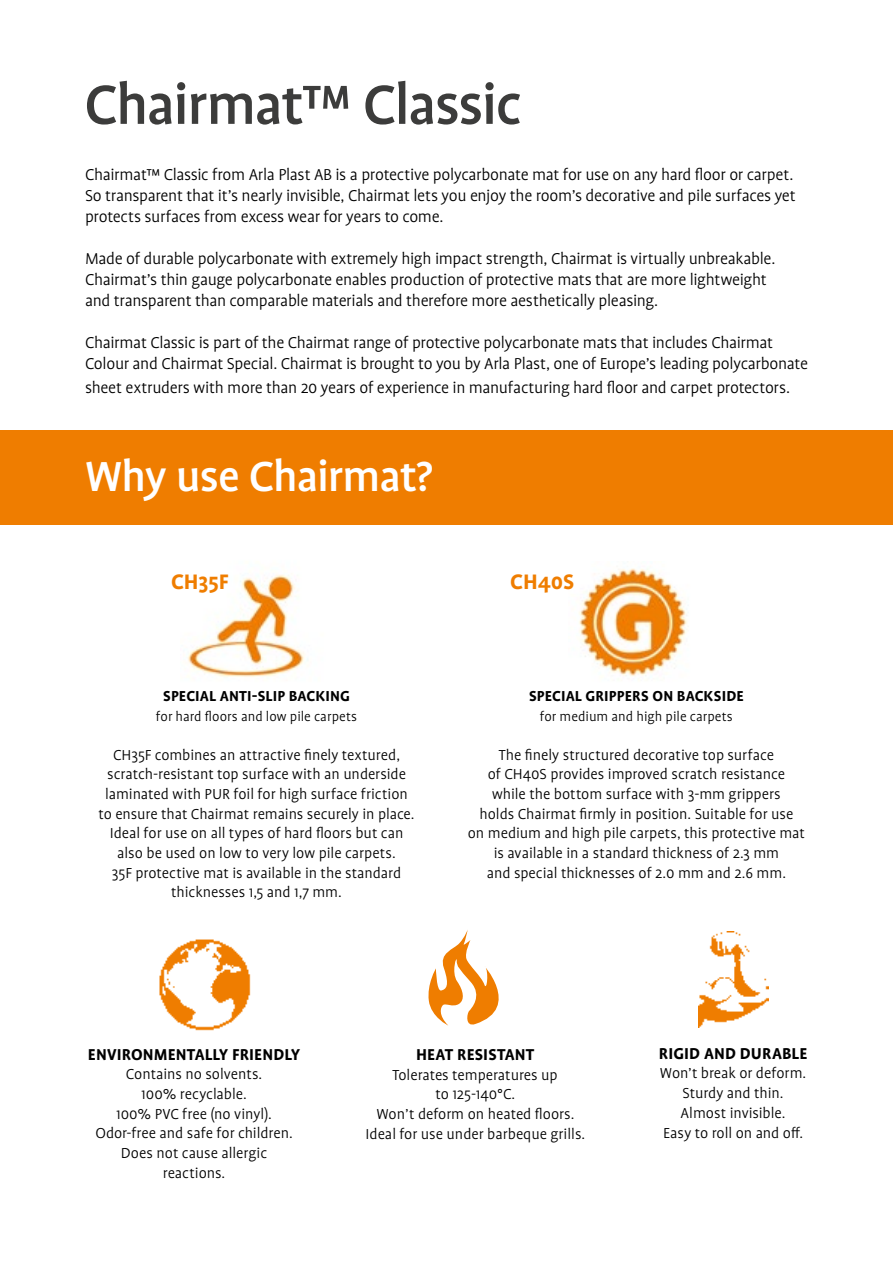
<style>
.page{position:relative;width:893px;height:1263px;background:#fff}
.page>*{position:absolute;margin:0;border:0;box-sizing:border-box;transform-origin:0 0}
.t1{font:500 63px "Profile OT";letter-spacing:-.025em;color:#3c3c3b}
.t2{font:500 48px "Profile OT";letter-spacing:-.02em;color:#fff}
.t3{font:700 24px "Profile OT";color:#ef7d00}
.t4{font:300 18px/21px "Profile OT";letter-spacing:-.02em;color:#000}
.t5{font:700 18px "Profile OT";letter-spacing:.01em;color:#000}
.t6{font:300 16.5px/19.6px "Profile OT";letter-spacing:-.005em;color:#000;text-align:center}
.t7{font:700 16.5px "Profile OT";letter-spacing:.01em;color:#000}
.t8{font:300 15px "Profile OT";color:#000}
</style>
<div class="page">
<div style="left:0;top:431px;width:893px;height:94px;background:#ef7d00"></div>
<svg style="left:428px;top:930px;width:71px;height:96px"></svg>
<img style="left:159px;top:939px;width:92px;height:92px">
<img style="left:698px;top:931px;width:70px;height:96px">
<hr style="left:892px;top:648px;width:1px;height:615px;background:#b10933">
<img style="left:187px;top:574px;width:121px;height:103px">
<img style="left:579px;top:568px;width:108px;height:112px">
<h1 class="t1" style="left:84px;top:72px;width:439px">Chairmat™ Classic</h1>
<p class="t4" style="left:85px;top:165px;width:712px">Chairmat™ Classic from Arla Plast AB is a protective polycarbonate mat for use on any hard floor or carpet.<br>So transparent that it’s nearly invisible, Chairmat lets you enjoy the room’s decorative and pile surfaces yet protects surfaces from excess wear for years to come.</p>
<p class="t4" style="left:85px;top:249px;width:692px">Made of durable polycarbonate with extremely high impact strength, Chairmat is virtually unbreakable.<br>Chairmat’s thin gauge polycarbonate enables production of protective mats that are more lightweight and transparent than comparable materials and therefore more aesthetically pleasing.</p>
<p class="t4" style="left:85px;top:333px;width:724px">Chairmat Classic is part of the Chairmat range of protective polycarbonate mats that includes Chairmat<br>Colour and Chairmat Special. Chairmat is brought to you by Arla Plast, one of Europe’s leading polycarbonate</p>
<p class="t4" style="left:85px;top:378px;width:706px">sheet extruders with more than 20 years of experience in manufacturing hard floor and carpet protectors.</p>
<h2 class="t2" style="left:85px;top:451px;width:349px">Why use Chairmat?</h2>
<h3 class="t3" style="left:171px;top:568px;width:59px">CH35F</h3>
<h3 class="t3" style="left:510px;top:568px;width:66px">CH40S</h3>
<p class="t7" style="left:163px;top:687px;width:188px">SPECIAL ANTI-SLIP BACKING</p>
<p class="t8" style="left:156px;top:708px;width:203px">for hard floors and low pile carpets</p>
<p class="t6" style="left:98px;top:746px;width:318px">CH35F combines an attractive finely textured, scratch-resistant top surface with an underside laminated with PUR foil for high surface friction to ensure that Chairmat remains securely in place.<br>Ideal for use on all types of hard floors but can also be used on low to very low pile carpets.<br>35F protective mat is available in the standard thicknesses 1,5 and 1,7 mm.</p>
<p class="t7" style="left:529px;top:687px;width:216px">SPECIAL GRIPPERS ON BACKSIDE</p>
<p class="t8" style="left:540px;top:708px;width:194px">for medium and high pile carpets</p>
<p class="t6" style="left:468px;top:746px;width:339px">The finely structured decorative top surface<br>of CH40S provides improved scratch resistance<br>while the bottom surface with 3-mm grippers<br>holds Chairmat firmly in position. Suitable for use<br>on medium and high pile carpets, this protective mat is available in a standard thickness of 2.3 mm<br>and special thicknesses of 2.0 mm and 2.6 mm.</p>
<p class="t5" style="left:88px;top:1044px;width:214px">ENVIRONMENTALLY FRIENDLY</p>
<p class="t6" style="left:95px;top:1065px;width:199px">Contains no solvents.<br>100% recyclable.<br>100% PVC free (no vinyl).<br>Odor-free and safe for children.<br>Does not cause allergic reactions.</p>
<p class="t5" style="left:416px;top:1044px;width:120px">HEAT RESISTANT</p>
<p class="t6" style="left:365px;top:1065px;width:221px">Tolerates temperatures up<br>to 125-140°C.<br>Won’t deform on heated floors.<br>Ideal for use under barbeque grills.</p>
<p class="t5" style="left:659px;top:1043px;width:150px">RIGID AND DURABLE</p>
<p class="t6" style="left:660px;top:1064px;width:148px">Won’t break or deform.<br>Sturdy and thin.<br>Almost invisible.<br>Easy to roll on and off.</p>
</div>
